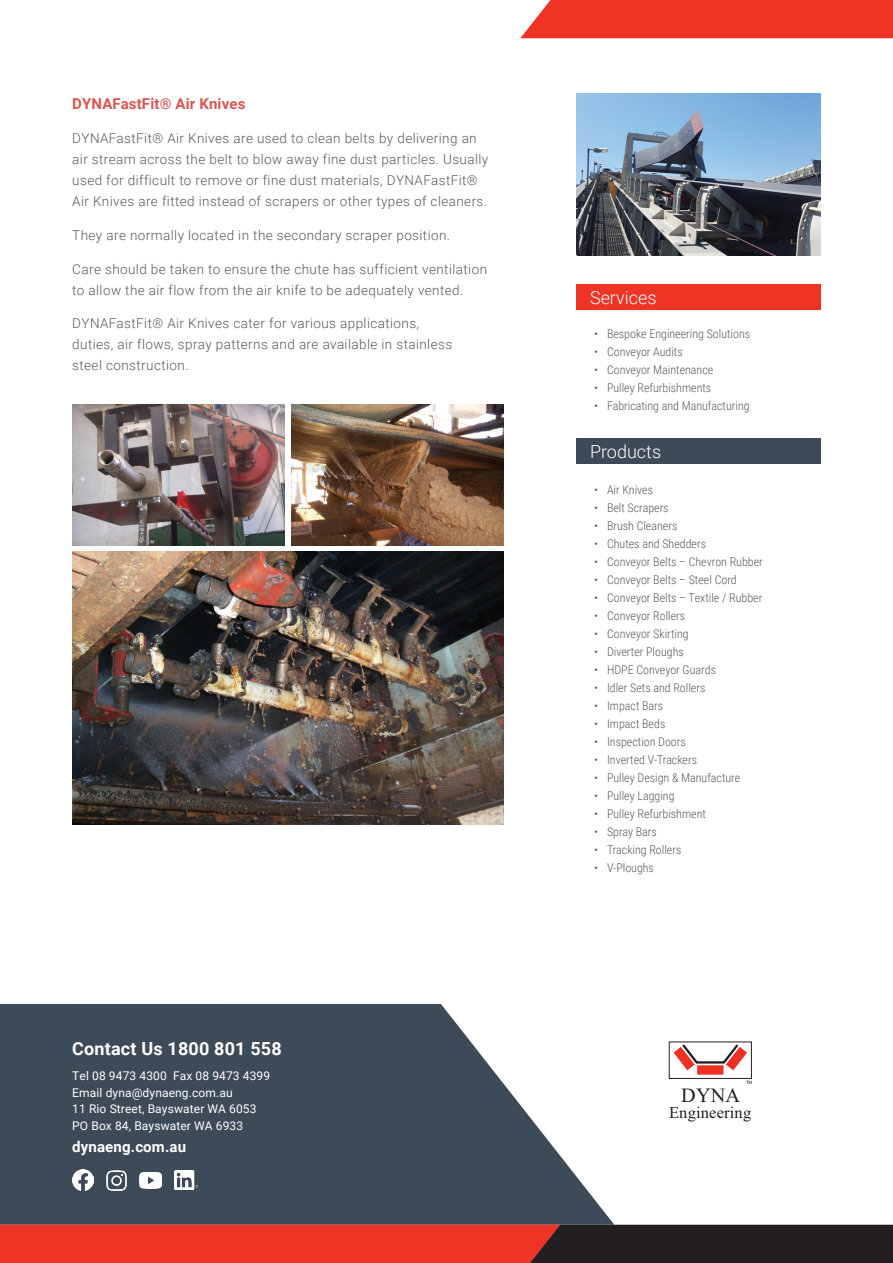
<style>
.page{position:relative;width:893px;height:1263px;background:#fff}
.page>*{position:absolute;margin:0;border:0;box-sizing:border-box;transform-origin:0 0}
.t1{font:20.25px "Times New Roman";color:#231f20}
.t2{font:700 18px "Roboto";letter-spacing:.01em;color:#fff}
.t3{font:300 18px "Roboto";color:#fff}
.t4{font:16.5px "Times New Roman";letter-spacing:.01em;color:#231f20}
.t5{font:700 15px "Roboto";letter-spacing:.01em;color:#d95753}
.t6{font:700 15px "Roboto";letter-spacing:.01em;color:#fff}
.t7{font:300 13.5px/21px "Roboto";letter-spacing:.03em;color:#58595b}
.t8{font:300 12px "Roboto Condensed";color:#58595b}
.t9{font:12px/16.5px "Roboto";letter-spacing:.01em;color:#fff}
.t10{font:4.5px "Arial";color:#231f20}
</style>
<div class="page">
<div style="left:520px;top:0;width:373px;height:38px;background:#ee3425"></div>
<img style="left:577px;top:94px;width:244px;height:161px">
<svg style="left:0;top:1004px;width:614px;height:221px;background:#59646f"></svg>
<div style="left:577px;top:284px;width:244px;height:25px;background:#ee3425"></div>
<div style="left:577px;top:438px;width:244px;height:25px;background:#3d4a57"></div>
<img style="left:291px;top:405px;width:213px;height:140px">
<img style="left:73px;top:405px;width:212px;height:140px">
<img style="left:73px;top:551px;width:431px;height:274px">
<svg style="left:0;top:1225px;width:893px;height:38px;background:#9e2b23"></svg>
<img style="left:139px;top:1172px;width:23px;height:16px">
<img style="left:175px;top:1170px;width:23px;height:20px">
<img style="left:103px;top:1167px;width:26px;height:27px">
<img style="left:73px;top:1170px;width:20px;height:20px">
<div style="left:669px;top:1041px;width:83px;height:38px;border:1px solid #231f20"></div>
<svg style="left:674px;top:1042px;width:73px;height:33px"></svg>
<p class="t5" style="left:72px;top:93px;width:175px">DYNAFastFit® Air Knives</p>
<p class="t7" style="left:72px;top:127px;width:418px">DYNAFastFit® Air Knives are used to clean belts by delivering an air stream across the belt to blow away fine dust particles. Usually used for difficult to remove or fine dust materials, DYNAFastFit® Air Knives are fitted instead of scrapers or other types of cleaners.</p>
<p class="t7" style="left:72px;top:224px;width:379px">They are normally located in the secondary scraper position.</p>
<p class="t7" style="left:72px;top:258px;width:416px">Care should be taken to ensure the chute has sufficient ventilation to allow the air flow from the air knife to be adequately vented.</p>
<p class="t7" style="left:72px;top:312px;width:381px">DYNAFastFit® Air Knives cater for various applications, duties, air flows, spray patterns and are available in stainless steel construction.</p>
<p class="t8" style="left:594px;top:325px;width:157px">• Bespoke Engineering Solutions</p>
<h2 class="t3" style="left:590px;top:284px;width:68px">Services</h2>
<p class="t8" style="left:594px;top:343px;width:90px">• Conveyor Audits</p>
<p class="t8" style="left:594px;top:361px;width:121px">• Conveyor Maintenance</p>
<p class="t8" style="left:594px;top:379px;width:119px">• Pulley Refurbishments</p>
<p class="t8" style="left:594px;top:397px;width:157px">• Fabricating and Manufacturing</p>
<h2 class="t3" style="left:590px;top:439px;width:73px">Products</h2>
<h2 class="t2" style="left:72px;top:1036px;width:211px">Contact Us 1800 801 558</h2>
<p class="t9" style="left:72px;top:1067px;width:199px">Tel 08 9473 4300 Fax 08 9473 4399<br>Email dyna@dynaeng.com.au<br>11 Rio Street, Bayswater WA 6053<br>PO Box 84, Bayswater WA 6933</p>
<p class="t6" style="left:72px;top:1136px;width:115px">dynaeng.com.au</p>
<p class="t8" style="left:594px;top:481px;width:60px">• Air Knives</p>
<p class="t8" style="left:594px;top:499px;width:76px">• Belt Scrapers</p>
<p class="t8" style="left:594px;top:517px;width:85px">• Brush Cleaners</p>
<p class="t8" style="left:594px;top:535px;width:113px">• Chutes and Shedders</p>
<p class="t8" style="left:594px;top:553px;width:170px">• Conveyor Belts – Chevron Rubber</p>
<p class="t8" style="left:594px;top:571px;width:144px">• Conveyor Belts – Steel Cord</p>
<p class="t8" style="left:594px;top:589px;width:170px">• Conveyor Belts – Textile / Rubber</p>
<p class="t8" style="left:594px;top:607px;width:93px">• Conveyor Rollers</p>
<p class="t8" style="left:594px;top:625px;width:96px">• Conveyor Skirting</p>
<p class="t8" style="left:594px;top:643px;width:91px">• Diverter Ploughs</p>
<p class="t8" style="left:594px;top:661px;width:123px">• HDPE Conveyor Guards</p>
<p class="t8" style="left:594px;top:679px;width:113px">• Idler Sets and Rollers</p>
<p class="t8" style="left:594px;top:697px;width:71px">• Impact Bars</p>
<p class="t8" style="left:594px;top:715px;width:73px">• Impact Beds</p>
<p class="t8" style="left:594px;top:733px;width:93px">• Inspection Doors</p>
<p class="t8" style="left:594px;top:751px;width:104px">• Inverted V-Trackers</p>
<p class="t8" style="left:594px;top:769px;width:148px">• Pulley Design &amp; Manufacture</p>
<p class="t8" style="left:594px;top:787px;width:82px">• Pulley Lagging</p>
<p class="t8" style="left:594px;top:805px;width:113px">• Pulley Refurbishment</p>
<p class="t8" style="left:594px;top:823px;width:64px">• Spray Bars</p>
<p class="t8" style="left:594px;top:841px;width:89px">• Tracking Rollers</p>
<p class="t8" style="left:594px;top:859px;width:61px">• V-Ploughs</p>
<p class="t10" style="left:746px;top:1079px;width:8px">TM</p>
<h1 class="t1" style="left:681px;top:1081px;width:61px">DYNA</h1>
<p class="t4" style="left:669px;top:1101px;width:84px">Engineering</p>
</div>
